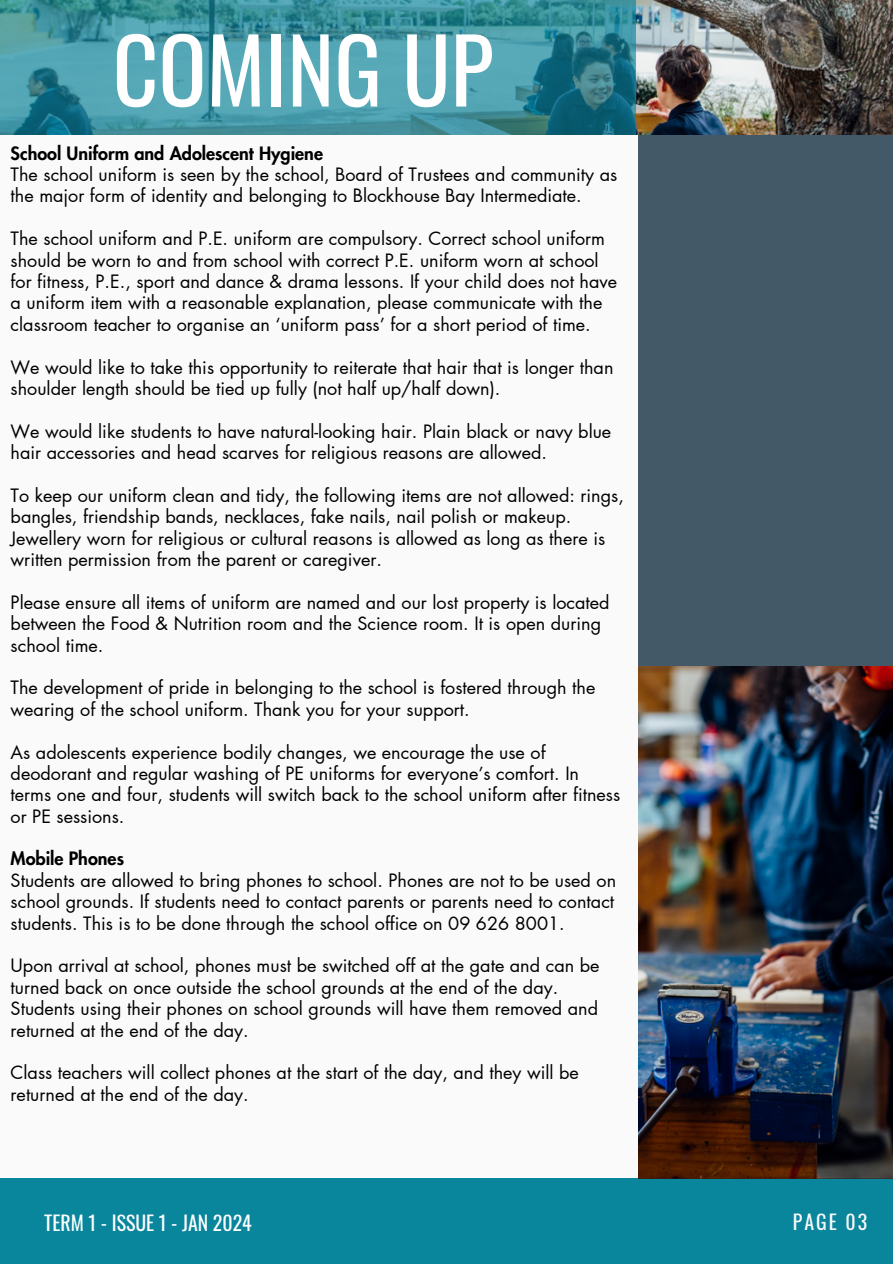
<style>
.page{position:relative;width:893px;height:1264px;background:#fff}
.page>*{position:absolute;margin:0;border:0;box-sizing:border-box;transform-origin:0 0}
.t1{font:88.95px "Oswald";color:#fefffe}
.t2{font:19.8px "Oswald";color:#fefffe}
.t3{font:19.8px "Oswald";letter-spacing:.1em;color:#fafafa}
.t4{font:18px/21.3px "Futura LT Pro";color:#000}
.t5{font:800 18px "Futura LT Pro";color:#000}
</style>
<div class="page">
<div style="left:0;top:0;width:892px;height:1263px;background:#fafafa"></div>
<div style="left:638px;top:111px;width:254px;height:622px;background:#435967"></div>
<div style="left:0;top:1177px;width:892px;height:86px;background:#09859c"></div>
<img style="left:635px;top:0;width:257px;height:134px">
<svg style="left:0;top:0;width:635px;height:135px;background:#4193a1"></svg>
<img style="left:638px;top:666px;width:254px;height:512px">
<p class="t1" style="left:113px;top:0;width:382px">COMING UP</p>
<p class="t5" style="left:11px;top:145px;width:314px">School Uniform and Adolescent Hygiene</p>
<p class="t4" style="left:11px;top:165px;width:608px">The school uniform is seen by the school, Board of Trustees and community as the major form of identity and belonging to Blockhouse Bay Intermediate.</p>
<p class="t4" style="left:11px;top:229px;width:608px">The school uniform and P.E. uniform are compulsory. Correct school uniform should be worn to and from school with correct P.E. uniform worn at school for fitness, P.E., sport and dance &amp; drama lessons. If your child does not have a uniform item with a reasonable explanation, please communicate with the classroom teacher to organise an ‘uniform pass’ for a short period of time.</p>
<p class="t4" style="left:11px;top:357px;width:604px">We would like to take this opportunity to reiterate that hair that is longer than shoulder length should be tied up fully (not half up/half down).</p>
<p class="t4" style="left:11px;top:421px;width:602px">We would like students to have natural-looking hair. Plain black or navy blue hair accessories and head scarves for religious reasons are allowed.</p>
<p class="t4" style="left:11px;top:485px;width:614px">To keep our uniform clean and tidy, the following items are not allowed: rings, bangles, friendship bands, necklaces, fake nails, nail polish or makeup.<br>Jewellery worn for religious or cultural reasons is allowed as long as there is written permission from the parent or caregiver.</p>
<p class="t4" style="left:11px;top:592px;width:600px">Please ensure all items of uniform are named and our lost property is located between the Food &amp; Nutrition room and the Science room. It is open during school time.</p>
<p class="t4" style="left:11px;top:678px;width:586px">The development of pride in belonging to the school is fostered through the wearing of the school uniform. Thank you for your support.</p>
<p class="t4" style="left:11px;top:742px;width:611px">As adolescents experience bodily changes, we encourage the use of deodorant and regular washing of PE uniforms for everyone’s comfort. In terms one and four, students will switch back to the school uniform after fitness or PE sessions.</p>
<p class="t5" style="left:11px;top:850px;width:115px">Mobile Phones</p>
<p class="t4" style="left:11px;top:870px;width:607px;text-align:justify">Students are allowed to bring phones to school. Phones are not to be used on school grounds. If students need to contact parents or parents need to contact students. This is to be done through the school office on 09 626 8001.</p>
<h2 class="t4" style="left:11px;top:955px;width:590px">Upon arrival at school, phones must be switched off at the gate and can be turned back on once outside the school grounds at the end of the day.<br>Students using their phones on school grounds will have them removed and returned at the end of the day.</h2>
<h2 class="t4" style="left:11px;top:1062px;width:570px">Class teachers will collect phones at the start of the day, and they will be returned at the end of the day.</h2>
<h1 class="t2" style="left:44px;top:1206px;width:209px">TERM 1 - ISSUE 1 - JAN 2024</h1>
<p class="t3" style="left:792px;top:1206px;width:76px">PAGE 03</p>
</div>
